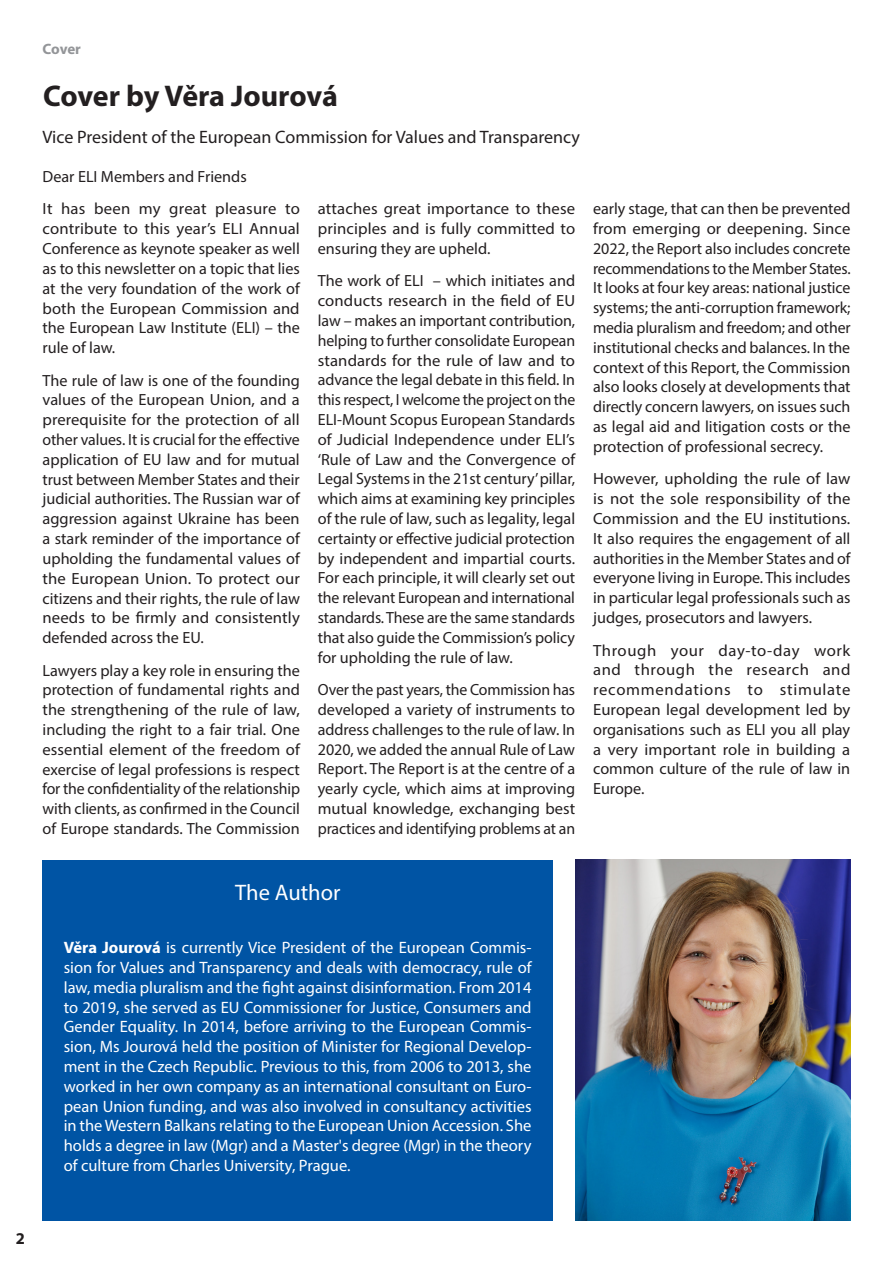
<style>
.page{position:relative;width:893px;height:1263px;background:#fff}
.page>*{position:absolute;margin:0;border:0;box-sizing:border-box;transform-origin:0 0}
.Publication_Body_Text{font:700 30px "Myriad Pro";letter-spacing:-.01em;color:#231f20}
.t1{font:22.5px "Myriad Pro";color:#fff}
.Footnote{font:18px "Myriad Pro";color:#231f20}
.Spotlight_heading{font:16.5px/19.8px "Myriad Pro";color:#fff;text-align:justify}
.t2{font:700 16.5px "Myriad Pro";color:#231f20}
.Publication_Body_Text-2{font:16.2px/19.8px "Myriad Pro";color:#231f20;text-align:justify}
.Column{font:700 15px "Myriad Pro";letter-spacing:-.01em;color:#939598}
.s1{font-weight:700}
</style>
<div class="page">
<div style="left:43px;top:859px;width:510px;height:361px;background:#0054a4"></div>
<img style="left:575px;top:859px;width:275px;height:361px">
<p class="Column" style="left:43px;top:40px;width:40px">Cover</p>
<p class="Publication_Body_Text" style="left:43px;top:77px;width:296px">Cover by Věra Jourová</p>
<p class="Footnote" style="left:43px;top:126px;width:539px">Vice President of the European Commission for Values and Transparency</p>
<p class="Publication_Body_Text-2" style="left:43px;top:166px;width:206px">Dear ELI Members and Friends</p>
<p class="Publication_Body_Text-2" style="left:43px;top:199px;width:259px">It has been my great pleasure to contribute to this year’s ELI Annual Conference as keynote speaker as well as to this newsletter on a topic that lies at the very foundation of the work of both the European Commission and the European Law Institute (ELI) – the rule of law.</p>
<p class="Publication_Body_Text-2" style="left:43px;top:370px;width:259px">The rule of law is one of the founding values of the European Union, and a prerequisite for the protection of all other values. It is crucial for the effective application of EU law and for mutual trust between Member States and their judicial authorities. The Russian war of aggression against Ukraine has been a stark reminder of the importance of upholding the fundamental values of the European Union. To protect our citizens and their rights, the rule of law needs to be firmly and consistently defended across the EU.</p>
<p class="Publication_Body_Text-2" style="left:43px;top:660px;width:259px">Lawyers play a key role in ensuring the protection of fundamental rights and the strengthening of the rule of law, including the right to a fair trial. One essential element of the freedom of exercise of legal professions is respect for the confidentiality of the relationship with clients, as confirmed in the Council of Europe standards. The Commission</p>
<p class="Publication_Body_Text-2" style="left:318px;top:199px;width:259px">attaches great importance to these principles and is fully committed to ensuring they are upheld.</p>
<p class="Publication_Body_Text-2" style="left:318px;top:271px;width:259px">The work of ELI – which initiates and conducts research in the field of EU law – makes an important contribution, helping to further consolidate European standards for the rule of law and to advance the legal debate in this field. In this respect, I welcome the project on the ELI-Mount Scopus European Standards of Judicial Independence under ELI’s ‘Rule of Law and the Convergence of Legal Systems in the 21st century’ pillar, which aims at examining key principles of the rule of law, such as legality, legal certainty or effective judicial protection by independent and impartial courts.<br>For each principle, it will clearly set out the relevant European and international standards. These are the same standards that also guide the Commission’s policy for upholding the rule of law.</p>
<p class="Publication_Body_Text-2" style="left:318px;top:679px;width:259px">Over the past years, the Commission has developed a variety of instruments to address challenges to the rule of law. In 2020, we added the annual Rule of Law Report. The Report is at the centre of a yearly cycle, which aims at improving mutual knowledge, exchanging best practices and identifying problems at an</p>
<p class="Publication_Body_Text-2" style="left:593px;top:199px;width:259px">early stage, that can then be prevented from emerging or deepening. Since 2022, the Report also includes concrete recommendations to the Member States.<br>It looks at four key areas: national justice systems; the anti-corruption framework; media pluralism and freedom; and other institutional checks and balances. In the context of this Report, the Commission also looks closely at developments that directly concern lawyers, on issues such as legal aid and litigation costs or the protection of professional secrecy.</p>
<p class="Publication_Body_Text-2" style="left:593px;top:469px;width:259px">However, upholding the rule of law is not the sole responsibility of the Commission and the EU institutions.<br>It also requires the engagement of all authorities in the Member States and of everyone living in Europe. This includes in particular legal professionals such as judges, prosecutors and lawyers.</p>
<p class="Publication_Body_Text-2" style="left:593px;top:640px;width:259px">Through your day-to-day work and through the research and recommendations to stimulate European legal development led by organisations such as ELI you all play a very important role in building a common culture of the rule of law in Europe.</p>
<p class="t1" style="left:235px;top:878px;width:107px">The Author</p>
<p class="Spotlight_heading" style="left:64px;top:937px;width:469px"><span class="s1">Věra Jourová</span> is currently Vice President of the European Commis&shy;sion for Values and Transparency and deals with democracy, rule of law, media pluralism and the fight against disinformation. From 2014 to 2019, she served as EU Commissioner for Justice, Consumers and Gender Equality. In 2014, before arriving to the European Commis&shy;sion, Ms Jourová held the position of Minister for Regional Develop&shy;ment in the Czech Republic. Previous to this, from 2006 to 2013, she worked in her own company as an international consultant on Euro&shy;pean Union funding, and was also involved in consultancy activities in the Western Balkans relating to the European Union Accession. She holds a degree in law (Mgr) and a Master's degree (Mgr) in the theory of culture from Charles University, Prague.</p>
<p class="t2" style="left:16px;top:1227px;width:11px">2</p>
</div>
